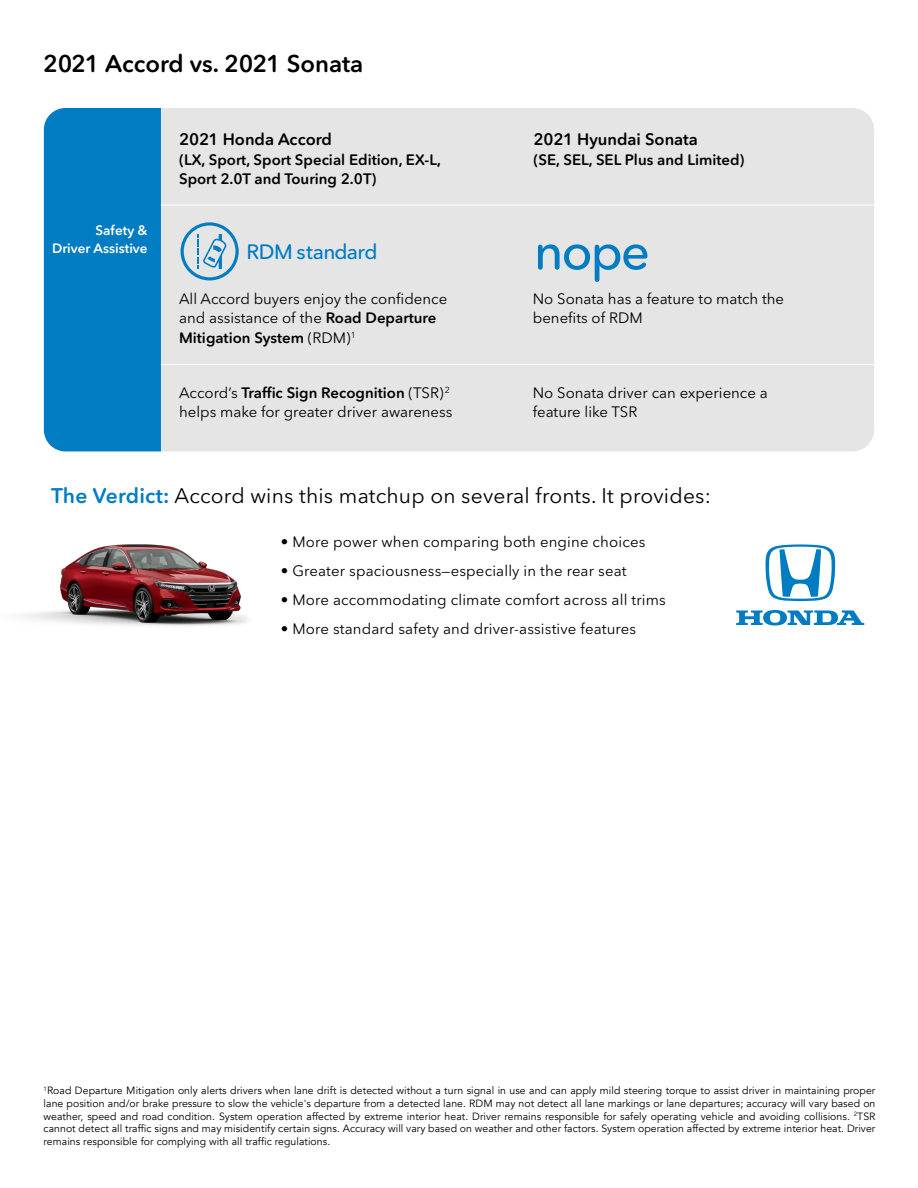
<style>
.page{position:relative;width:918px;height:1188px;background:#fff}
.page>*{position:absolute;margin:0;border:0;box-sizing:border-box;transform-origin:0 0}
.t1{font:500 51px "Avenir Next Rounded Std";color:#007cc3}
.t2{font:600 24px "Avenir Next Rounded Std";color:#000}
.t3{font:21px "Avenir Next Rounded Std";letter-spacing:.01em;color:#000}
.t4{font:500 20.7px "Avenir Next Rounded Std";letter-spacing:-.02em;color:#007cc3}
.t5{font:600 16.5px "Avenir Next Rounded Std";color:#000}
.t6{font:15px/19.5px "Avenir Next Rounded Std";color:#000}
.t7{font:600 15px/19.5px "Avenir Next Rounded Std";color:#000}
.t8{font:600 13.5px/18px "Avenir Next Rounded Std";color:#fff;text-align:right}
.t9{font:10.5px/12.6px "Avenir";letter-spacing:.005em;color:#000;text-align:justify}
.s1{font-weight:600}
.s2{font-weight:600;color:#007cc3}
</style>
<div class="page">
<div style="left:161px;top:108px;width:713px;height:343px;background:#e5e5e5"></div>
<div style="left:44px;top:108px;width:117px;height:343px;background:#007cc3"></div>
<img style="left:23px;top:544px;width:225px;height:82px">
<svg style="left:181px;top:222px;width:58px;height:58px;background:#accbdc"></svg>
<svg style="left:736px;top:610px;width:128px;height:15px"></svg>
<svg style="left:765px;top:544px;width:70px;height:57px"></svg>
<hr style="left:161px;top:205px;width:712px;height:1px;background:#fff">
<hr style="left:161px;top:364px;width:712px;height:1px;background:#fff">
<h2 class="t2" style="left:43px;top:49px;width:322px">2021 Accord vs. 2021 Sonata</h2>
<h3 class="t5" style="left:179px;top:129px;width:155px">2021 Honda Accord</h3>
<h3 class="t7" style="left:179px;top:150px;width:263px">(LX, Sport, Sport Special Edition, EX-L,<br>Sport 2.0T and Touring 2.0T)</h3>
<h3 class="t5" style="left:533px;top:129px;width:166px">2021 Hyundai Sonata</h3>
<h3 class="t7" style="left:533px;top:150px;width:213px">(SE, SEL, SEL Plus and Limited)</h3>
<p class="t8" style="left:52px;top:222px;width:97px">Safety &amp;<br>Driver Assistive</p>
<h3 class="t4" style="left:247px;top:240px;width:133px">RDM standard</h3>
<h1 class="t1" style="left:534px;top:221px;width:118px">nope</h1>
<h3 class="t6" style="left:179px;top:289px;width:270px">All Accord buyers enjoy the confidence and assistance of the <span class="s1">Road Departure<br>Mitigation System</span> (RDM)<sup>1</sup></h3>
<h3 class="t6" style="left:179px;top:383px;width:275px">Accord’s <span class="s1">Traffic Sign Recognition</span> (TSR)<sup>2 </sup>helps make for greater driver awareness</h3>
<h3 class="t6" style="left:533px;top:289px;width:253px">No Sonata has a feature to match the benefits of RDM</h3>
<h3 class="t6" style="left:533px;top:383px;width:236px">No Sonata driver can experience a feature like TSR</h3>
<h3 class="t3" style="left:51px;top:484px;width:661px"><span class="s2">The Verdict:</span> Accord wins this matchup on several fronts. It provides:</h3>
<h3 class="t6" style="left:281px;top:532px;width:366px">• More power when comparing both engine choices</h3>
<h3 class="t6" style="left:281px;top:561px;width:347px">• Greater spaciousness—especially in the rear seat</h3>
<h3 class="t6" style="left:281px;top:590px;width:387px">• More accommodating climate comfort across all trims</h3>
<h3 class="t6" style="left:281px;top:619px;width:357px">• More standard safety and driver-assistive features</h3>
<p class="t9" style="left:44px;top:1085px;width:833px"><sup>1</sup>Road Departure Mitigation only alerts drivers when lane drift is detected without a turn signal in use and can apply mild steering torque to assist driver in maintaining proper lane position and/or brake pressure to slow the vehicle's departure from a detected lane. RDM may not detect all lane markings or lane departures; accuracy will vary based on weather, speed and road condition. System operation affected by extreme interior heat. Driver remains responsible for safely operating vehicle and avoiding collisions. <sup>2</sup>TSR cannot detect all traffic signs and may misidentify certain signs. Accuracy will vary based on weather and other factors. System operation affected by extreme interior heat. Driver remains responsible for complying with all traffic regulations.</p>
</div>
